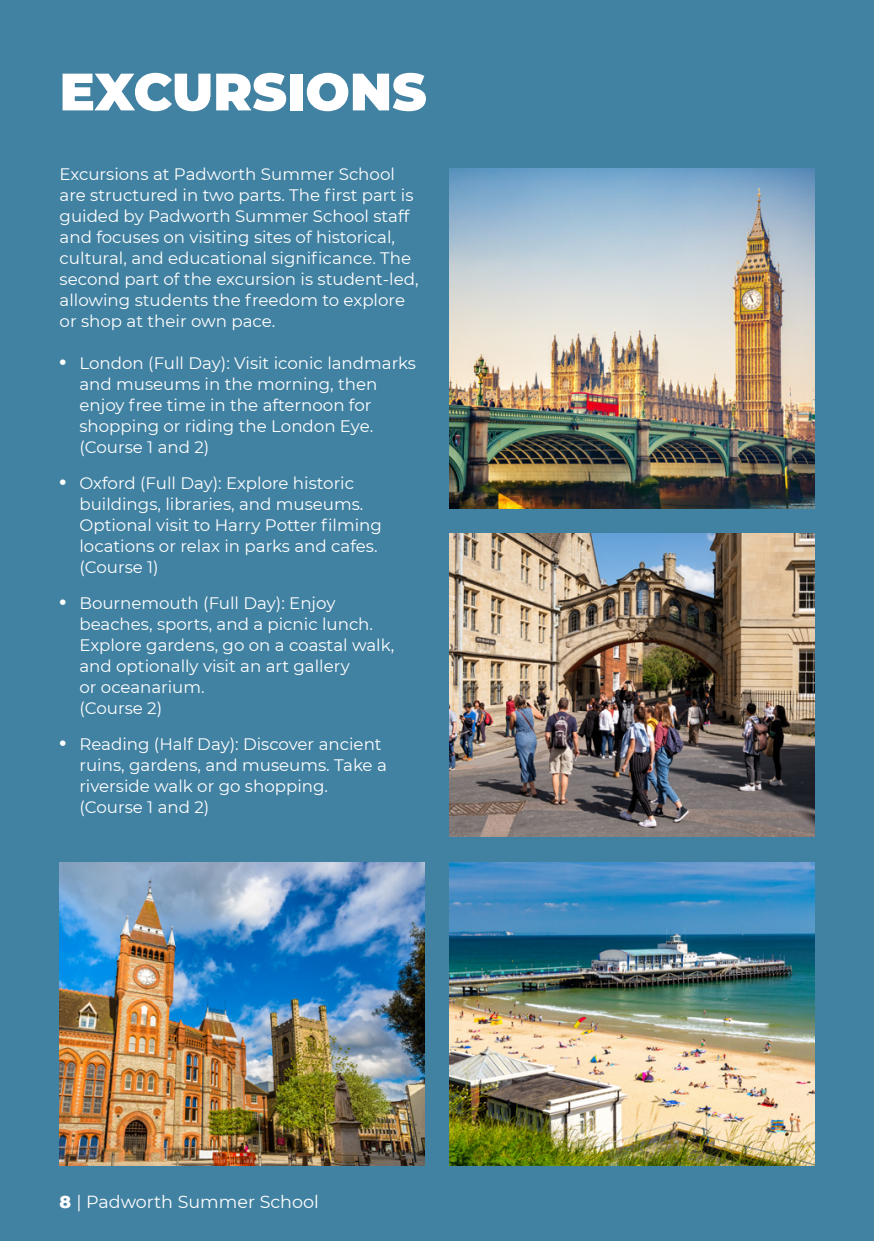
<style>
.page{position:relative;width:874px;height:1241px;background:#fff}
.page>*{position:absolute;margin:0;border:0;box-sizing:border-box;transform-origin:0 0}
.Header_-_Yellow_boxed{font:900 52.5px "Montserrat";color:#fff}
.t1{font:17.5px "Montserrat";color:#fff}
.bullet_list{font:16.62px/21px "Montserrat";color:#fff}
.BC_Body_Copy{font:16.62px/21px "Montserrat";color:#fff}
.s1{font-weight:900}
.s2{font-weight:800}
</style>
<div class="page">
<div style="left:0;top:0;width:873px;height:1240px;background:#4181a1"></div>
<img style="left:60px;top:862px;width:364px;height:303px">
<img style="left:449px;top:862px;width:365px;height:303px">
<img style="left:449px;top:534px;width:365px;height:302px">
<img style="left:449px;top:169px;width:365px;height:339px">
<p class="Header_-_Yellow_boxed" style="left:60px;top:52px;width:368px">EXCURSIONS</p>
<p class="BC_Body_Copy" style="left:60px;top:163px;width:360px">Excursions at Padworth Summer School are structured in two parts. The first part is guided by Padworth Summer School staff and focuses on visiting sites of historical, cultural, and educational significance. The second part of the excursion is student-led, allowing students the freedom to explore or shop at their own pace.</p>
<p class="bullet_list" style="left:79px;top:352px;width:338px;text-indent:-20px"><span class="s1">•</span> London (Full Day): Visit iconic landmarks and museums in the morning, then enjoy free time in the afternoon for shopping or riding the London Eye. (Course 1 and 2)</p>
<p class="bullet_list" style="left:79px;top:472px;width:304px;text-indent:-20px"><span class="s1">•</span> Oxford (Full Day): Explore historic buildings, libraries, and museums.<br>Optional visit to Harry Potter filming locations or relax in parks and cafes. (Course 1)</p>
<p class="bullet_list" style="left:79px;top:592px;width:316px;text-indent:-20px"><span class="s1">•</span> Bournemouth (Full Day): Enjoy beaches, sports, and a picnic lunch.<br>Explore gardens, go on a coastal walk, and optionally visit an art gallery<br>or oceanarium.<br>(Course 2)</p>
<p class="bullet_list" style="left:79px;top:732px;width:309px;text-indent:-20px"><span class="s1">•</span> Reading (Half Day): Discover ancient ruins, gardens, and museums. Take a riverside walk or go shopping. (Course 1 and 2)</p>
<p class="t1" style="left:60px;top:1189px;width:260px"><span class="s2">8</span> | Padworth Summer School</p>
</div>
